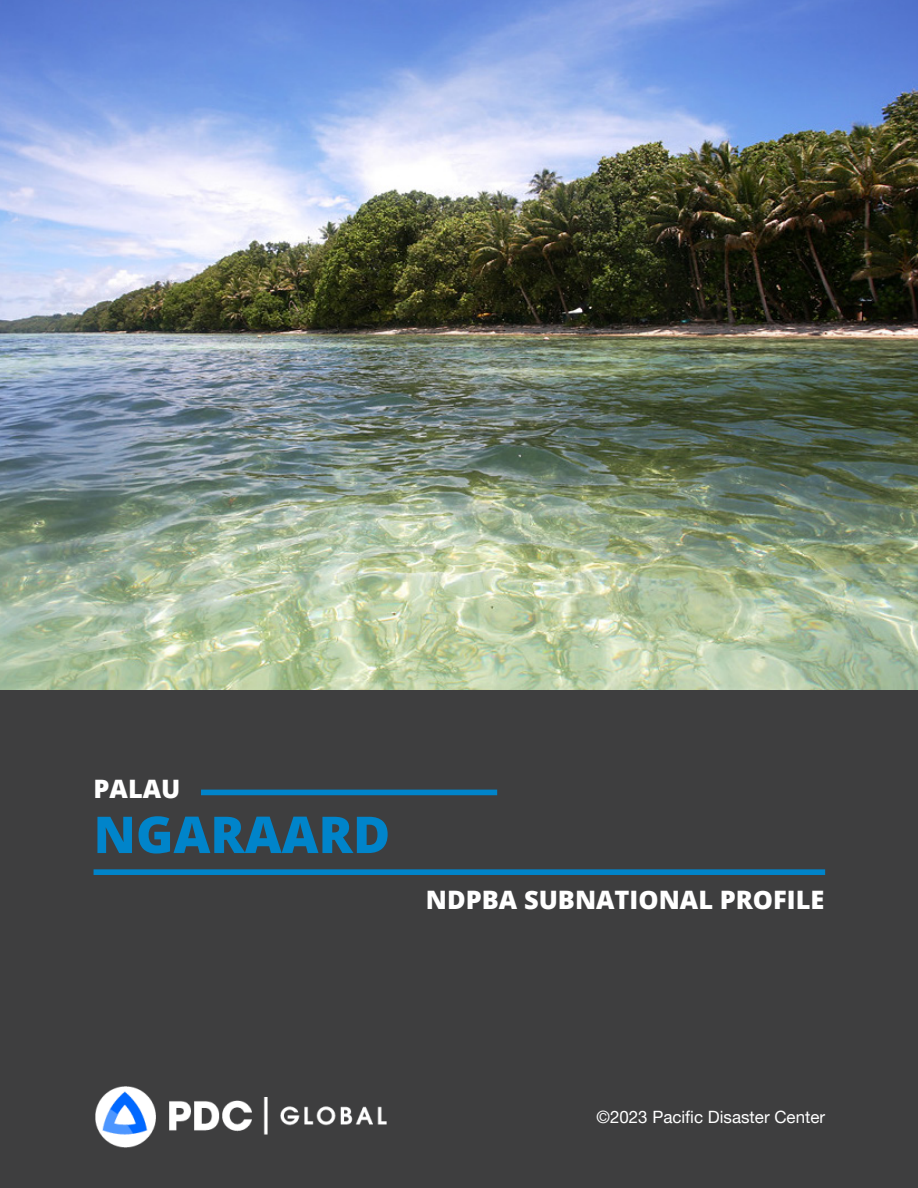
<style>
.page{position:relative;width:918px;height:1188px;background:#fff}
.page>*{position:absolute;margin:0;border:0;box-sizing:border-box;transform-origin:0 0}
.t1{font:800 50.85px "Open Sans";color:#0084ca}
.t2{font:800 25.35px "Open Sans";color:#fff}
.t3{font:16.95px "Helvetica Neue LT Pro";color:#fff}
</style>
<div class="page">
<div style="left:0;top:690px;width:918px;height:498px;background:#3e3e3f"></div>
<div style="left:201px;top:790px;width:296px;height:5px;background:#0084ca"></div>
<div style="left:94px;top:869px;width:731px;height:6px;background:#0084ca"></div>
<img style="left:0;top:0;width:918px;height:690px">
<img style="left:96px;top:1086px;width:290px;height:62px">
<p class="t2" style="left:94px;top:769px;width:88px">PALAU</p>
<h1 class="t1" style="left:94px;top:796px;width:298px">NGARAARD</h1>
<p class="t2" style="left:426px;top:881px;width:400px">NDPBA SUBNATIONAL PROFILE</p>
<p class="t3" style="left:596px;top:1107px;width:230px">©2023 Pacific Disaster Center</p>
</div>
